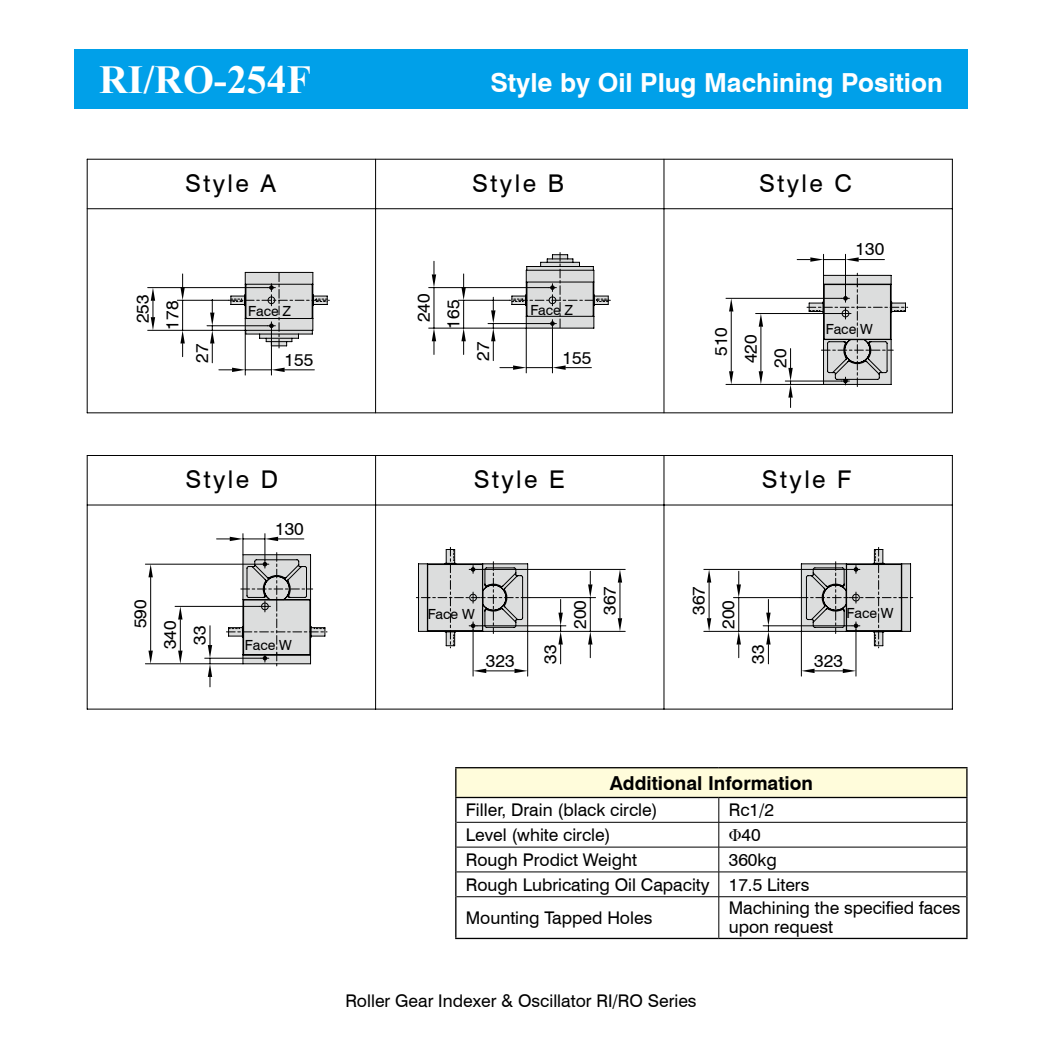
<style>
.page{position:relative;width:1042px;height:1042px;background:#fff}
.page>*{position:absolute;margin:0;border:0;box-sizing:border-box;transform-origin:0 0}
.t1{font:700 39.73px "Times New Roman";color:#fff}
.t2{font:700 26.25px "Swiss 721 BT";color:#fff}
.t3{font:24.5px "Swiss 721 BT";letter-spacing:.1em;color:#000}
.t4{font:700 19.25px "Swiss 721 BT";color:#000}
.t5{font:17.5px/29.6px "Swiss 721 BT";color:#000}
.t6{font:14px "Swiss 721 BT";color:#000}
.s1{font-family:"Times New Roman"}
</style>
<div class="page">
<div style="left:74px;top:50px;width:893px;height:59px;background:#00a0e9"></div>
<svg style="left:87px;top:159px;width:866px;height:550px"></svg>
<svg style="left:416px;top:547px;width:114px;height:101px"></svg>
<svg style="left:799px;top:547px;width:113px;height:101px"></svg>
<svg style="left:558px;top:599px;width:5px;height:65px"></svg>
<svg style="left:588px;top:631px;width:4px;height:27px"></svg>
<svg style="left:588px;top:571px;width:4px;height:26px"></svg>
<svg style="left:618px;top:618px;width:4px;height:13px"></svg>
<svg style="left:618px;top:569px;width:4px;height:13px"></svg>
<svg style="left:473px;top:669px;width:55px;height:4px"></svg>
<svg style="left:766px;top:599px;width:4px;height:65px"></svg>
<svg style="left:736px;top:631px;width:5px;height:27px"></svg>
<svg style="left:736px;top:571px;width:5px;height:26px"></svg>
<svg style="left:707px;top:618px;width:4px;height:13px"></svg>
<svg style="left:707px;top:569px;width:4px;height:13px"></svg>
<svg style="left:801px;top:669px;width:55px;height:4px"></svg>
<svg style="left:180px;top:330px;width:5px;height:27px"></svg>
<svg style="left:180px;top:274px;width:5px;height:26px"></svg>
<svg style="left:151px;top:288px;width:4px;height:42px"></svg>
<svg style="left:210px;top:270px;width:119px;height:102px"></svg>
<svg style="left:491px;top:252px;width:119px;height:118px"></svg>
<svg style="left:461px;top:274px;width:5px;height:80px"></svg>
<svg style="left:432px;top:328px;width:4px;height:26px"></svg>
<svg style="left:432px;top:261px;width:4px;height:27px"></svg>
<svg style="left:788px;top:254px;width:119px;height:153px"></svg>
<svg style="left:759px;top:371px;width:4px;height:13px"></svg>
<svg style="left:759px;top:313px;width:4px;height:14px"></svg>
<svg style="left:729px;top:371px;width:4px;height:13px"></svg>
<svg style="left:729px;top:298px;width:4px;height:13px"></svg>
<svg style="left:208px;top:534px;width:119px;height:153px"></svg>
<svg style="left:178px;top:650px;width:4px;height:14px"></svg>
<svg style="left:178px;top:606px;width:4px;height:13px"></svg>
<svg style="left:148px;top:650px;width:5px;height:14px"></svg>
<svg style="left:148px;top:564px;width:5px;height:13px"></svg>
<div style="left:456px;top:768px;width:511px;height:29px;background:#fffcdb"></div>
<hr style="left:456px;top:822px;width:263px;height:1px;background:#000">
<hr style="left:719px;top:822px;width:247px;height:1px;background:#000">
<hr style="left:456px;top:847px;width:263px;height:1px;background:#000">
<hr style="left:719px;top:847px;width:247px;height:1px;background:#000">
<hr style="left:456px;top:871px;width:263px;height:1px;background:#000">
<hr style="left:719px;top:871px;width:247px;height:1px;background:#000">
<svg style="left:718px;top:798px;width:1px;height:98px"></svg>
<hr style="left:456px;top:896px;width:263px;height:1px;background:#000">
<hr style="left:719px;top:896px;width:247px;height:1px;background:#000">
<hr style="left:718px;top:897px;width:1px;height:41px;background:#000">
<hr style="left:455px;top:897px;width:1px;height:41px;background:#000">
<hr style="left:966px;top:897px;width:1px;height:41px;background:#000">
<hr style="left:455px;top:938px;width:264px;height:1px;background:#000">
<hr style="left:719px;top:938px;width:248px;height:1px;background:#000">
<hr style="left:455px;top:767px;width:264px;height:1px;background:#000">
<svg style="left:455px;top:768px;width:1px;height:129px"></svg>
<hr style="left:719px;top:767px;width:248px;height:1px;background:#000">
<svg style="left:966px;top:768px;width:1px;height:129px"></svg>
<hr style="left:455px;top:797px;width:264px;height:1px;background:#000">
<hr style="left:719px;top:797px;width:248px;height:1px;background:#000">
<h1 class="t1" style="left:99px;top:52px;width:213px">RI/RO-254F</h1>
<h2 class="t2" style="left:490px;top:67px;width:454px">Style by Oil Plug Machining Position</h2>
<h3 class="t3" style="left:185px;top:168px;width:93px">Style A</h3>
<h3 class="t3" style="left:472px;top:168px;width:93px">Style B</h3>
<h3 class="t3" style="left:759px;top:168px;width:94px">Style C</h3>
<p class="t5" style="left:128px;top:330px;width:37px;text-align:center;rotate:-90deg">253<br>178</p>
<p class="t6" style="left:248px;top:302px;width:44px">Face Z</p>
<p class="t5" style="left:409px;top:322px;width:30px;rotate:-90deg">240</p>
<p class="t5" style="left:438px;top:328px;width:30px;rotate:-90deg">165</p>
<p class="t6" style="left:530px;top:301px;width:44px">Face Z</p>
<p class="t5" style="left:187px;top:363px;width:21px;rotate:-90deg">27</p>
<p class="t5" style="left:468px;top:361px;width:21px;rotate:-90deg">27</p>
<p class="t5" style="left:285px;top:344px;width:30px">155</p>
<p class="t5" style="left:562px;top:342px;width:30px">155</p>
<p class="t5" style="left:706px;top:356px;width:30px;rotate:-90deg">510</p>
<p class="t5" style="left:735px;top:363px;width:30px;rotate:-90deg">420</p>
<p class="t5" style="left:765px;top:368px;width:21px;rotate:-90deg">20</p>
<p class="t5" style="left:855px;top:234px;width:30px">130</p>
<p class="t6" style="left:826px;top:321px;width:48px">Face W</p>
<h3 class="t3" style="left:185px;top:464px;width:94px">Style D</h3>
<h3 class="t3" style="left:474px;top:464px;width:93px">Style E</h3>
<h3 class="t3" style="left:762px;top:464px;width:91px">Style F</h3>
<p class="t5" style="left:125px;top:628px;width:30px;rotate:-90deg">590</p>
<p class="t5" style="left:155px;top:649px;width:30px;rotate:-90deg">340</p>
<p class="t5" style="left:185px;top:645px;width:21px;rotate:-90deg">33</p>
<p class="t5" style="left:275px;top:514px;width:30px">130</p>
<p class="t6" style="left:245px;top:636px;width:48px">Face W</p>
<p class="t6" style="left:428px;top:605px;width:48px">Face W</p>
<p class="t5" style="left:565px;top:629px;width:30px;rotate:-90deg">200</p>
<p class="t5" style="left:595px;top:615px;width:30px;rotate:-90deg">367</p>
<p class="t5" style="left:684px;top:629px;width:44px;text-indent:14px;rotate:-90deg">367<br>200</p>
<p class="t6" style="left:846px;top:604px;width:48px">Face W</p>
<p class="t5" style="left:743px;top:664px;width:21px;rotate:-90deg">33</p>
<p class="t5" style="left:535px;top:664px;width:21px;rotate:-90deg">33</p>
<p class="t5" style="left:486px;top:645px;width:30px">323</p>
<p class="t5" style="left:814px;top:645px;width:30px">323</p>
<p class="t4" style="left:610px;top:771px;width:205px">Additional Information</p>
<p class="t5" style="left:466px;top:795px;width:193px">Filler, Drain (black circle)</p>
<p class="t5" style="left:729px;top:795px;width:47px">Rc1/2</p>
<p class="t5" style="left:466px;top:820px;width:146px">Level (white circle)</p>
<p class="t5" style="left:729px;top:820px;width:34px"><span class="s1">Φ</span>40</p>
<p class="t5" style="left:466px;top:844px;width:173px">Rough Prodict Weight</p>
<p class="t5" style="left:466px;top:847px;width:345px;line-height:24.8px;text-indent:263px">360kg<br>Rough Lubricating Oil Capacity 17.5 Liters</p>
<p class="t5" style="left:466px;top:902px;width:188px">Mounting Tapped Holes</p>
<p class="t5" style="left:729px;top:898px;width:233px;line-height:19.2px">Machining the specified faces upon request</p>
<p class="t5" style="left:345px;top:986px;width:353px">Roller Gear Indexer &amp; Oscillator RI/RO Series</p>
</div>
